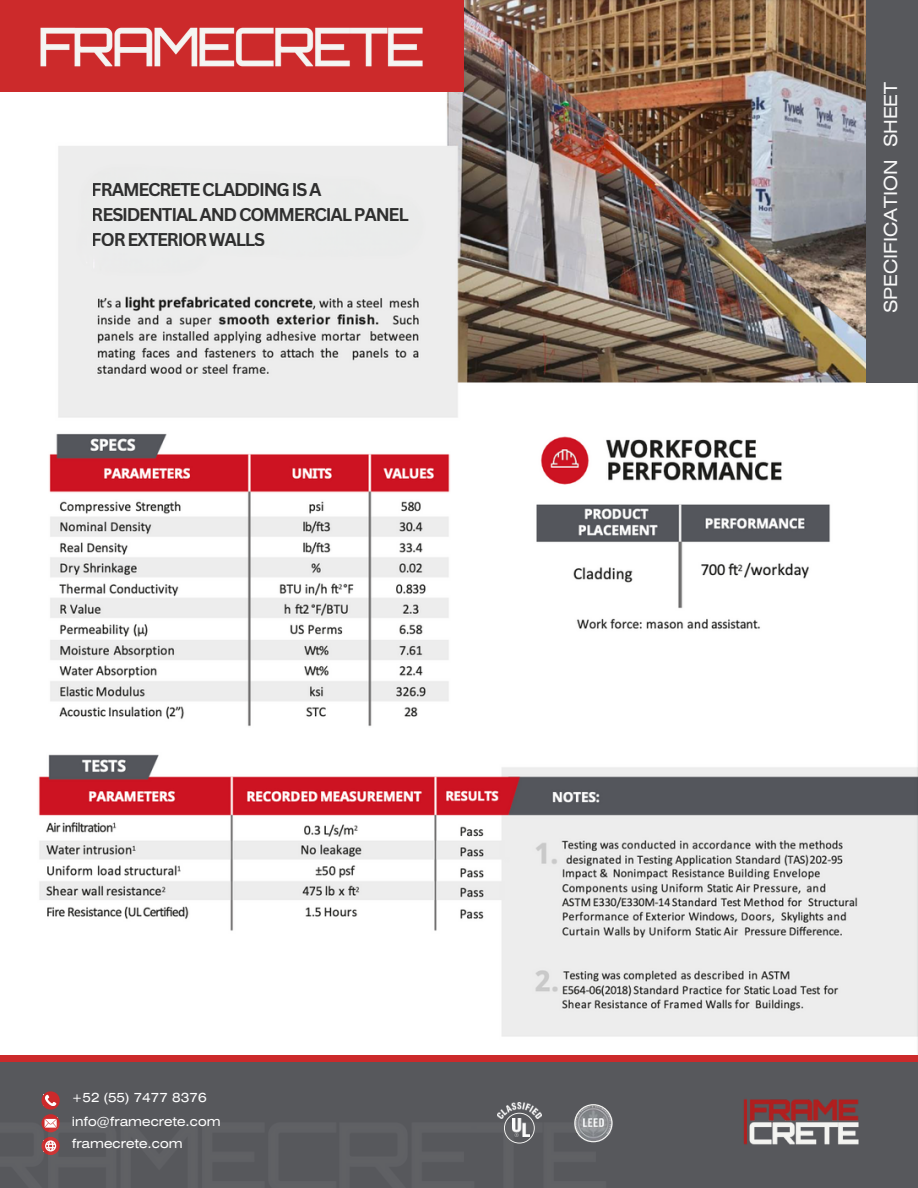
<style>
.page{position:relative;width:918px;height:1188px;background:#fff}
.page>*{position:absolute;margin:0;border:0;box-sizing:border-box;transform-origin:0 0}
.t1{font:700 18px/24.8px "Canva Sans";letter-spacing:-.07em;color:#000}
.t2{font:18px "Helios Ext";color:#f7f7f7}
.t3{font:12.75px "Helios Ext";color:#fff}
</style>
<div class="page">
<img style="left:38px;top:0;width:880px;height:1055px">
<div style="left:0;top:0;width:464px;height:92px;background:#cc2a2b"></div>
<div style="left:866px;top:0;width:52px;height:383px;background:#57585c"></div>
<img style="left:40px;top:27px;width:383px;height:40px">
<div style="left:0;top:1058px;width:918px;height:130px;background:#57585c"></div>
<img style="left:506px;top:1103px;width:28px;height:3px">
<svg style="left:585px;top:1104px;width:17px;height:2px"></svg>
<img style="left:743px;top:1099px;width:116px;height:46px">
<svg style="left:42px;top:1091px;width:18px;height:15px"></svg>
<div style="left:0;top:1055px;width:918px;height:7px;background:#cc2a2b"></div>
<img style="left:41px;top:1106px;width:572px;height:49px">
<p class="t1" style="left:92px;top:177px;width:318px">FRAMECRETE CLADDING IS A<br>RESIDENTIAL AND COMMERCIAL PANEL<br>FOR EXTERIOR WALLS</p>
<p class="t3" style="left:72px;top:1093px;width:136px">+52 (55) 7477 8376</p>
<p class="t3" style="left:72px;top:1117px;width:150px">info@framecrete.com</p>
<p class="t3" style="left:72px;top:1139px;width:112px">framecrete.com</p>
<p class="t2" style="left:884px;top:313px;width:233px;rotate:-90deg">SPECIFICATION SHEET</p>
</div>
